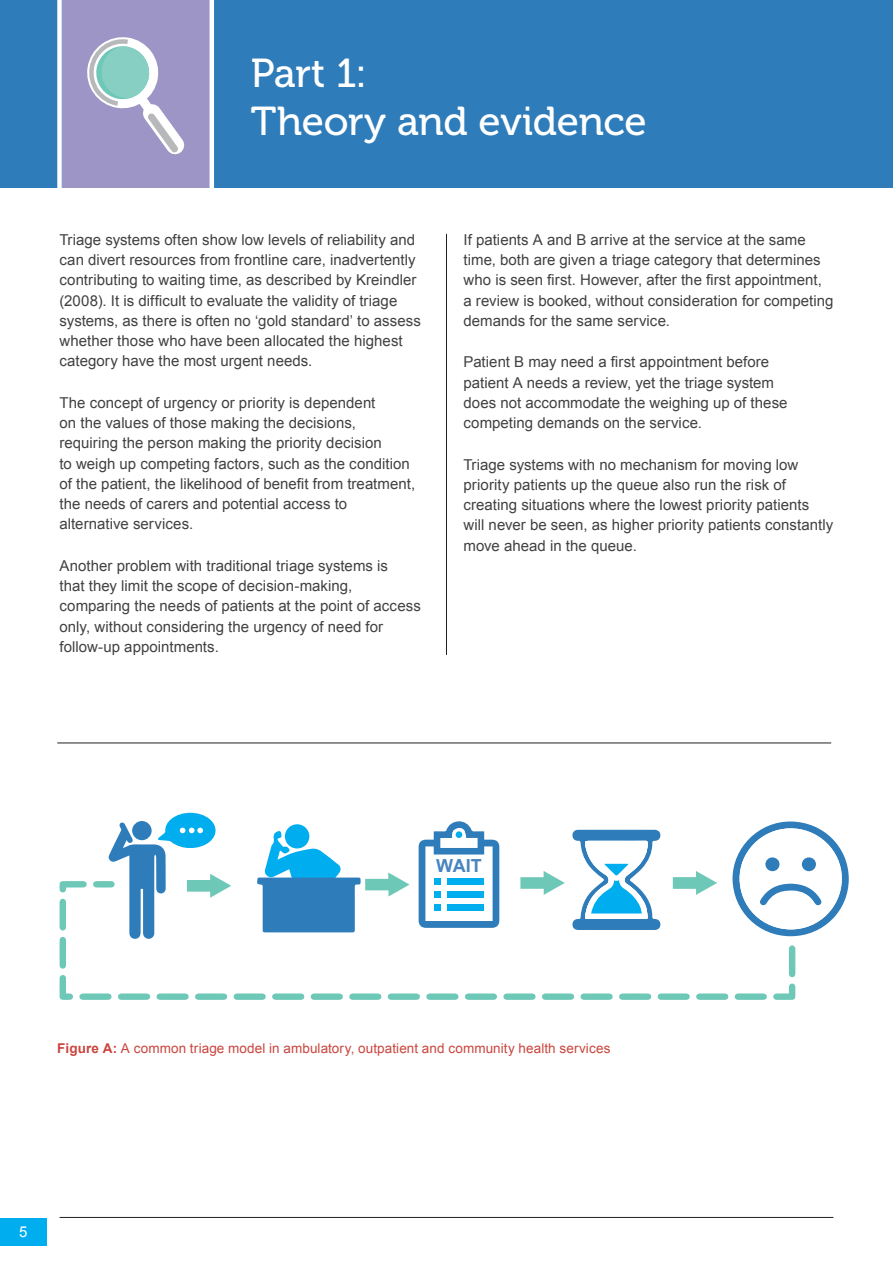
<style>
.page{position:relative;width:893px;height:1263px;background:#fff}
.page>*{position:absolute;margin:0;border:0;box-sizing:border-box;transform-origin:0 0}
.t1{font:40.35px/48.3px "Museo 500";letter-spacing:-.01em;color:#fff}
.t2{font:700 18px "Arial";color:#4885c0}
.t3{font:15px/20.2px "Arial";letter-spacing:.005em;color:#414142}
.t4{font:15px "Arial";color:#fff}
.t5{font:13.5px "Arial";letter-spacing:.005em;color:#ca453e}
.s1{font-weight:700}
</style>
<div class="page">
<hr style="left:60px;top:1217px;width:773px;height:1px;background:#231f20">
<div style="left:0;top:1217px;width:47px;height:28px;background:#00aeef"></div>
<div style="left:0;top:0;width:893px;height:187px;background:#2e7cba"></div>
<div style="left:62px;top:0;width:148px;height:187px;background:#9c95c5"></div>
<div style="left:57px;top:0;width:5px;height:191px;background:#fff"></div>
<hr style="left:210px;top:0;width:4px;height:191px;background:#fff">
<svg style="left:87px;top:37px;width:98px;height:118px"></svg>
<hr style="left:446px;top:234px;width:1px;height:421px;background:#231f20">
<hr style="left:57px;top:743px;width:774px;height:1px;background:#231f20">
<div style="left:285px;top:824px;width:24px;height:24px;background:#00aeef;border-radius:50%"></div>
<svg style="left:673px;top:871px;width:44px;height:24px"></svg>
<svg style="left:520px;top:871px;width:45px;height:24px"></svg>
<svg style="left:195px;top:993px;width:32px;height:7px"></svg>
<svg style="left:118px;top:993px;width:32px;height:7px"></svg>
<svg style="left:619px;top:993px;width:32px;height:7px"></svg>
<svg style="left:696px;top:993px;width:32px;height:7px"></svg>
<svg style="left:311px;top:993px;width:32px;height:7px"></svg>
<svg style="left:789px;top:945px;width:6px;height:32px"></svg>
<svg style="left:60px;top:937px;width:6px;height:32px"></svg>
<svg style="left:503px;top:993px;width:33px;height:7px"></svg>
<svg style="left:426px;top:993px;width:32px;height:7px"></svg>
<svg style="left:388px;top:993px;width:32px;height:7px"></svg>
<svg style="left:272px;top:993px;width:32px;height:7px"></svg>
<svg style="left:542px;top:993px;width:32px;height:7px"></svg>
<svg style="left:234px;top:993px;width:32px;height:7px"></svg>
<svg style="left:580px;top:993px;width:33px;height:7px"></svg>
<svg style="left:79px;top:993px;width:33px;height:7px"></svg>
<svg style="left:735px;top:993px;width:32px;height:7px"></svg>
<svg style="left:60px;top:899px;width:6px;height:31px"></svg>
<svg style="left:157px;top:993px;width:32px;height:7px"></svg>
<svg style="left:465px;top:993px;width:32px;height:7px"></svg>
<svg style="left:349px;top:993px;width:32px;height:7px"></svg>
<svg style="left:658px;top:993px;width:32px;height:7px"></svg>
<svg style="left:60px;top:975px;width:13px;height:25px"></svg>
<svg style="left:59px;top:881px;width:28px;height:11px"></svg>
<svg style="left:773px;top:983px;width:22px;height:17px"></svg>
<svg style="left:419px;top:821px;width:80px;height:107px"></svg>
<div style="left:456px;top:831px;width:6px;height:7px;background:#00aeef;border-radius:50%"></div>
<svg style="left:732px;top:821px;width:117px;height:115px"></svg>
<div style="left:765px;top:857px;width:15px;height:14px;background:#2e7cba;border-radius:50%"></div>
<div style="left:802px;top:857px;width:14px;height:14px;background:#2e7cba;border-radius:50%"></div>
<svg style="left:93px;top:813px;width:138px;height:126px"></svg>
<svg style="left:572px;top:830px;width:89px;height:100px"></svg>
<svg style="left:257px;top:831px;width:153px;height:101px"></svg>
<h1 class="t1" style="left:251px;top:49px;width:397px">Part 1:<br>Theory and evidence</h1>
<p class="t3" style="left:60px;top:230px;width:363px">Triage systems often show low levels of reliability and can divert resources from frontline care, inadvertently contributing to waiting time, as described by Kreindler (2008). It is difficult to evaluate the validity of triage systems, as there is often no ‘gold standard’ to assess whether those who have been allocated the highest category have the most urgent needs.</p>
<p class="t3" style="left:60px;top:393px;width:357px">The concept of urgency or priority is dependent<br>on the values of those making the decisions, requiring the person making the priority decision<br>to weigh up competing factors, such as the condition of the patient, the likelihood of benefit from treatment, the needs of carers and potential access to alternative services.</p>
<p class="t3" style="left:60px;top:556px;width:363px">Another problem with traditional triage systems is<br>that they limit the scope of decision-making, comparing the needs of patients at the point of access only, without considering the urgency of need for follow-up appointments.</p>
<p class="t3" style="left:463px;top:230px;width:371px">If patients A and B arrive at the service at the same time, both are given a triage category that determines who is seen first. However, after the first appointment, a review is booked, without consideration for competing demands for the same service.</p>
<p class="t3" style="left:463px;top:352px;width:326px">Patient B may need a first appointment before patient A needs a review, yet the triage system does not accommodate the weighing up of these competing demands on the service.</p>
<p class="t3" style="left:463px;top:454px;width:371px">Triage systems with no mechanism for moving low priority patients up the queue also run the risk of creating situations where the lowest priority patients will never be seen, as higher priority patients constantly move ahead in the queue.</p>
<p class="t2" style="left:436px;top:853px;width:47px">WAIT</p>
<p class="t5" style="left:57px;top:1039px;width:555px"><span class="s1">Figure A:</span> A common triage model in ambulatory, outpatient and community health services</p>
<p class="t4" style="left:15px;top:1222px;width:14px">55</p>
</div>
